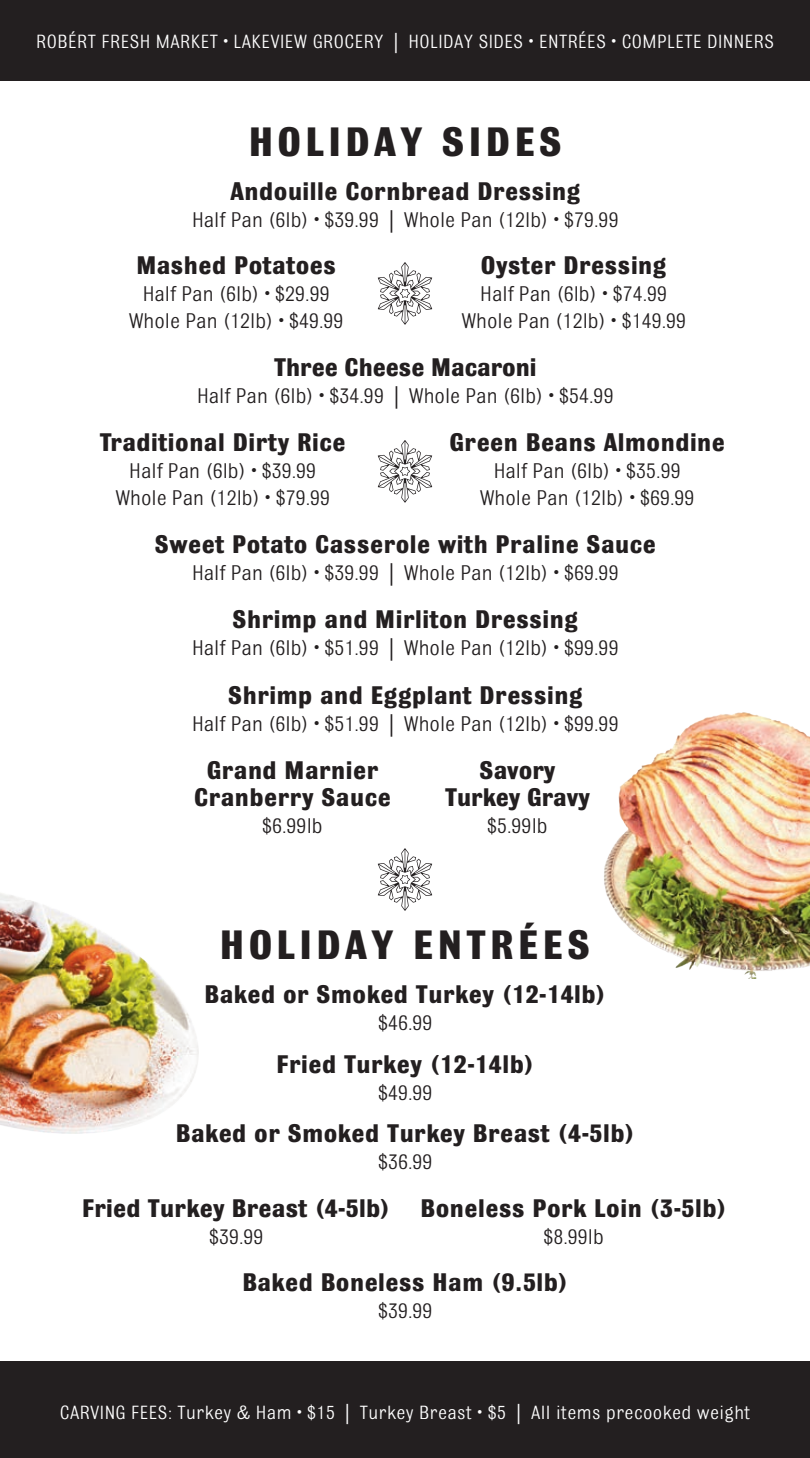
<style>
.page{position:relative;width:810px;height:1458px;background:#fff}
.page>*{position:absolute;margin:0;border:0;box-sizing:border-box;transform-origin:0 0}
.t1{font:700 43.65px "Bulldog Std";letter-spacing:.1em;color:#231f20}
.t2{font:700 27px "Bulldog Std";letter-spacing:.02em;color:#231f20}
.t3{font:700 27px "Bulldog Std";color:#231f20}
.t4{font:22.5px "Bulldog Std";color:#231f20}
.t5{font:20.25px "Bulldog Std";letter-spacing:.02em;color:#fff}
</style>
<div class="page">
<div style="left:0;top:0;width:810px;height:81px;background:#231f20"></div>
<div style="left:0;top:1361px;width:810px;height:97px;background:#231f20"></div>
<img style="left:604px;top:712px;width:206px;height:267px">
<img style="left:0;top:893px;width:198px;height:240px">
<svg style="left:378px;top:848px;width:54px;height:63px"></svg>
<svg style="left:378px;top:262px;width:54px;height:63px"></svg>
<svg style="left:378px;top:440px;width:54px;height:63px"></svg>
<p class="t5" style="left:36px;top:31px;width:740px">ROBÉRT FRESH MARKET • LAKEVIEW GROCERY | HOLIDAY SIDES • ENTRÉES • COMPLETE DINNERS</p>
<p class="t1" style="left:249px;top:119px;width:315px">HOLIDAY SIDES</p>
<p class="t2" style="left:230px;top:177px;width:351px">Andouille Cornbread Dressing</p>
<p class="t4" style="left:192px;top:208px;width:428px">Half Pan (6lb) • $39.99 | Whole Pan (12lb) • $79.99</p>
<p class="t2" style="left:481px;top:251px;width:187px">Oyster Dressing</p>
<p class="t4" style="left:480px;top:283px;width:188px">Half Pan (6lb) • $74.99</p>
<p class="t4" style="left:461px;top:310px;width:226px">Whole Pan (12lb) • $149.99</p>
<p class="t3" style="left:274px;top:353px;width:264px">Three Cheese Macaroni</p>
<p class="t4" style="left:197px;top:384px;width:418px">Half Pan (6lb) • $34.99 | Whole Pan (6lb) • $54.99</p>
<p class="t2" style="left:100px;top:428px;width:247px">Traditional Dirty Rice</p>
<p class="t4" style="left:129px;top:459px;width:188px">Half Pan (6lb) • $39.99</p>
<p class="t4" style="left:115px;top:486px;width:216px">Whole Pan (12lb) • $79.99</p>
<p class="t2" style="left:136px;top:251px;width:201px">Mashed Potatoes</p>
<p class="t4" style="left:143px;top:283px;width:188px">Half Pan (6lb) • $29.99</p>
<p class="t4" style="left:129px;top:310px;width:216px">Whole Pan (12lb) • $49.99</p>
<p class="t2" style="left:449px;top:428px;width:277px">Green Beans Almondine</p>
<p class="t4" style="left:494px;top:459px;width:188px">Half Pan (6lb) • $35.99</p>
<p class="t4" style="left:480px;top:486px;width:216px">Whole Pan (12lb) • $69.99</p>
<p class="t2" style="left:155px;top:530px;width:503px">Sweet Potato Casserole with Praline Sauce</p>
<p class="t4" style="left:192px;top:561px;width:428px">Half Pan (6lb) • $39.99 | Whole Pan (12lb) • $69.99</p>
<p class="t2" style="left:233px;top:605px;width:347px">Shrimp and Mirliton Dressing</p>
<p class="t4" style="left:192px;top:636px;width:428px">Half Pan (6lb) • $51.99 | Whole Pan (12lb) • $99.99</p>
<p class="t2" style="left:228px;top:681px;width:356px">Shrimp and Eggplant Dressing</p>
<p class="t4" style="left:192px;top:712px;width:428px">Half Pan (6lb) • $51.99 | Whole Pan (12lb) • $99.99</p>
<p class="t2" style="left:207px;top:756px;width:173px">Grand Marnier</p>
<p class="t2" style="left:194px;top:783px;width:198px">Cranberry Sauce</p>
<p class="t4" style="left:262px;top:814px;width:62px">$6.99lb</p>
<p class="t2" style="left:480px;top:756px;width:77px">Savory</p>
<p class="t3" style="left:445px;top:783px;width:146px">Turkey Gravy</p>
<p class="t4" style="left:487px;top:814px;width:62px">$5.99lb</p>
<p class="t1" style="left:220px;top:922px;width:372px">HOLIDAY ENTRÉES</p>
<p class="t2" style="left:205px;top:980px;width:403px">Baked or Smoked Turkey (12-14lb)</p>
<p class="t4" style="left:378px;top:1011px;width:56px">$46.99</p>
<p class="t2" style="left:277px;top:1050px;width:259px">Fried Turkey (12-14lb)</p>
<p class="t4" style="left:378px;top:1081px;width:56px">$49.99</p>
<p class="t2" style="left:176px;top:1119px;width:461px">Baked or Smoked Turkey Breast (4-5lb)</p>
<p class="t4" style="left:378px;top:1150px;width:56px">$36.99</p>
<p class="t2" style="left:82px;top:1194px;width:310px">Fried Turkey Breast (4-5lb)</p>
<p class="t4" style="left:209px;top:1225px;width:56px">$39.99</p>
<p class="t2" style="left:421px;top:1194px;width:308px">Boneless Pork Loin (3-5lb)</p>
<p class="t4" style="left:544px;top:1225px;width:62px">$8.99lb</p>
<p class="t2" style="left:242px;top:1268px;width:328px">Baked Boneless Ham (9.5lb)</p>
<p class="t4" style="left:378px;top:1299px;width:56px">$39.99</p>
<p class="t5" style="left:60px;top:1402px;width:692px">CARVING FEES: Turkey &amp; Ham • $15 | Turkey Breast • $5 | All items precooked weight</p>
</div>
